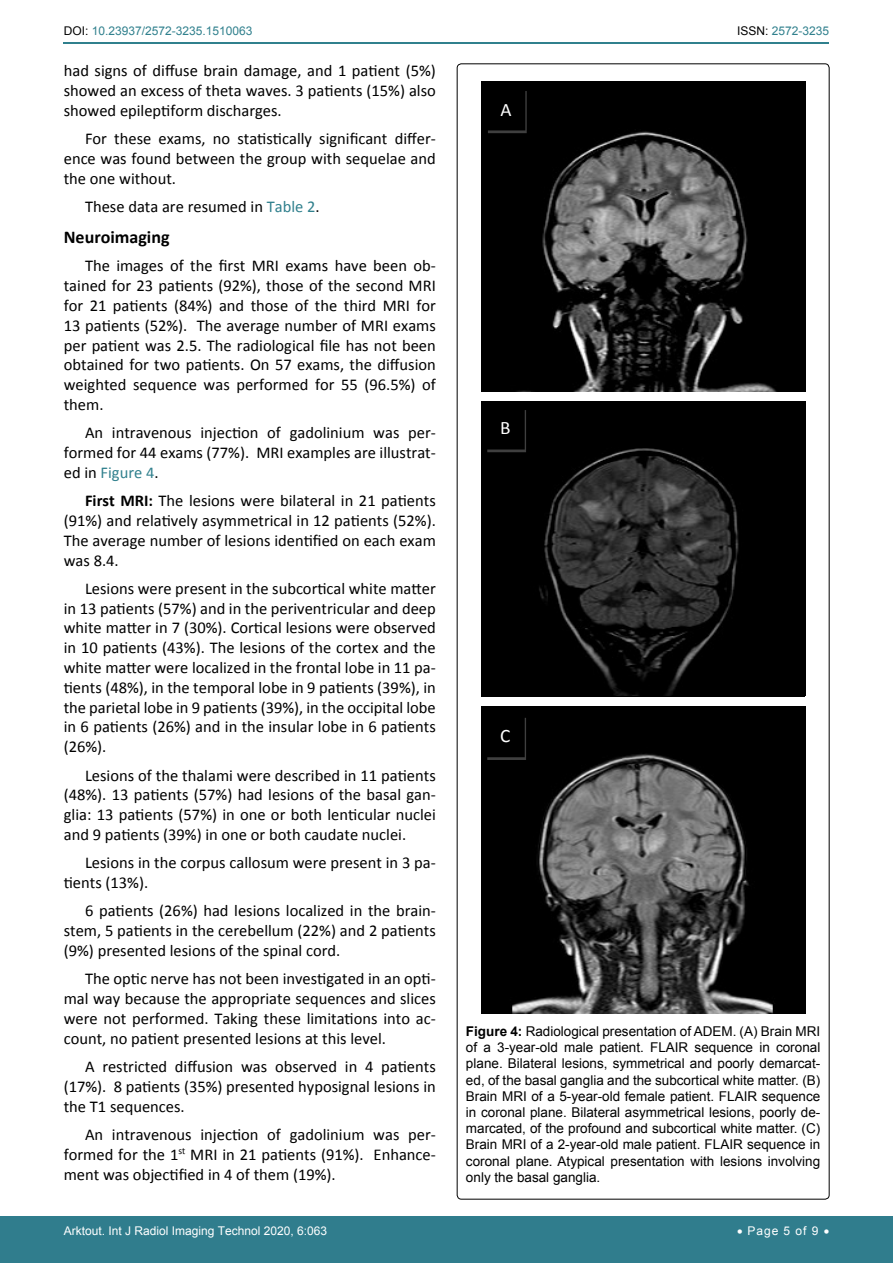
<style>
.page{position:relative;width:893px;height:1263px;background:#fff}
.page>*{position:absolute;margin:0;border:0;box-sizing:border-box;transform-origin:0 0}
.t1{font:19.05px "Calibri";color:#fff}
.t2{font:700 18px "Calibri";color:#000}
.t3{font:16.5px/19.8px "Calibri";color:#000;text-align:justify}
.t4{font:13.5px/16.2px "Arial";color:#000;text-align:justify}
.t5{font:12px "Arial";color:#fff}
.t6{font:12px "Arial";color:#30808d}
.s1{color:#000}
.s2{color:#30808d}
.s3{font-weight:700}
</style>
<div class="page">
<hr style="left:64px;top:43px;width:765px;height:1px;background:#30808d">
<div style="left:0;top:1217px;width:893px;height:46px;background:#307d8d"></div>
<img style="left:481px;top:81px;width:324px;height:311px">
<svg style="left:488px;top:91px;width:39px;height:42px"></svg>
<div style="left:489px;top:90px;width:34px;height:38px;background:#000"></div>
<div style="left:486px;top:88px;width:39px;height:42px;border:4px solid #000"></div>
<img style="left:481px;top:401px;width:324px;height:294px">
<hr style="left:481px;top:696px;width:323px;height:1px;background:#000">
<img style="left:481px;top:706px;width:324px;height:307px">
<svg style="left:487px;top:410px;width:39px;height:42px"></svg>
<div style="left:488px;top:409px;width:35px;height:38px;background:#000"></div>
<div style="left:486px;top:407px;width:39px;height:42px;border:4px solid #000"></div>
<svg style="left:487px;top:718px;width:39px;height:42px"></svg>
<div style="left:488px;top:717px;width:35px;height:38px;background:#000"></div>
<div style="left:486px;top:715px;width:39px;height:42px;border:4px solid #000"></div>
<p class="t6" style="left:64px;top:23px;width:190px"><span class="s1">DOI:</span> 10.23937/2572-3235.1510063</p>
<p class="t6" style="left:737px;top:23px;width:94px"><span class="s1">ISSN:</span> 2572-3235</p>
<p class="t3" style="left:64px;top:61px;width:374px">had signs of diffuse brain damage, and 1 patient (5%) showed an excess of theta waves. 3 patients (15%) also showed epileptiform discharges.</p>
<p class="t3" style="left:64px;top:129px;width:374px;text-indent:21px">For these exams, no statistically significant differ&shy;ence was found between the group with sequelae and the one without.</p>
<p class="t3" style="left:85px;top:197px;width:236px">These data are resumed in <span class="s2">Table 2</span>.</p>
<p class="t2" style="left:64px;top:225px;width:107px">Neuroimaging</p>
<p class="t3" style="left:64px;top:256px;width:374px;text-indent:21px">The images of the first MRI exams have been ob&shy;tained for 23 patients (92%), those of the second MRI for 21 patients (84%) and those of the third MRI for 13 patients (52%). The average number of MRI exams per patient was 2.5. The radiological file has not been obtained for two patients. On 57 exams, the diffusion weighted sequence was performed for 55 (96.5%) of them.</p>
<p class="t3" style="left:64px;top:423px;width:374px;text-indent:21px">An intravenous injection of gadolinium was per&shy;formed for 44 exams (77%). MRI examples are illustrat&shy;ed in <span class="s2">Figure 4</span>.</p>
<p class="t3" style="left:64px;top:491px;width:374px;text-indent:21px"><span class="s3">First MRI:</span> The lesions were bilateral in 21 patients (91%) and relatively asymmetrical in 12 patients (52%).<br>The average number of lesions identified on each exam was 8.4.</p>
<p class="t3" style="left:64px;top:578px;width:374px;text-indent:21px">Lesions were present in the subcortical white matter in 13 patients (57%) and in the periventricular and deep white matter in 7 (30%). Cortical lesions were observed in 10 patients (43%). The lesions of the cortex and the white matter were localized in the frontal lobe in 11 pa&shy;tients (48%), in the temporal lobe in 9 patients (39%), in the parietal lobe in 9 patients (39%), in the occipital lobe in 6 patients (26%) and in the insular lobe in 6 patients (26%).</p>
<p class="t3" style="left:64px;top:765px;width:374px;text-indent:21px">Lesions of the thalami were described in 11 patients (48%). 13 patients (57%) had lesions of the basal gan&shy;glia: 13 patients (57%) in one or both lenticular nuclei and 9 patients (39%) in one or both caudate nuclei.</p>
<p class="t3" style="left:64px;top:853px;width:374px;text-indent:21px">Lesions in the corpus callosum were present in 3 pa&shy;tients (13%).</p>
<p class="t3" style="left:64px;top:901px;width:374px;text-indent:21px">6 patients (26%) had lesions localized in the brain&shy;stem, 5 patients in the cerebellum (22%) and 2 patients (9%) presented lesions of the spinal cord.</p>
<p class="t3" style="left:64px;top:969px;width:374px;text-indent:21px">The optic nerve has not been investigated in an opti&shy;mal way because the appropriate sequences and slices were not performed. Taking these limitations into ac&shy;count, no patient presented lesions at this level.</p>
<p class="t3" style="left:64px;top:1057px;width:374px;text-indent:21px">A restricted diffusion was observed in 4 patients (17%). 8 patients (35%) presented hyposignal lesions in the T1 sequences.</p>
<p class="t3" style="left:64px;top:1124px;width:374px;text-indent:21px">An intravenous injection of gadolinium was per&shy;formed for the 1<sup>st</sup> MRI in 21 patients (91%). Enhance&shy;ment was objectified in 4 of them (19%).</p>
<p class="t1" style="left:500px;top:97px;width:13px">A</p>
<p class="t1" style="left:500px;top:416px;width:12px">B</p>
<p class="t1" style="left:500px;top:724px;width:12px">C</p>
<p class="t4" style="left:466px;top:1023px;width:356px"><span class="s3">Figure 4:</span> Radiological presentation of ADEM. (A) Brain MRI of a 3-year-old male patient. FLAIR sequence in coronal plane. Bilateral lesions, symmetrical and poorly demarcat&shy;ed, of the basal ganglia and the subcortical white matter. (B)<br>Brain MRI of a 5-year-old female patient. FLAIR sequence in coronal plane. Bilateral asymmetrical lesions, poorly de&shy;marcated, of the profound and subcortical white matter. (C)<br>Brain MRI of a 2-year-old male patient. FLAIR sequence in coronal plane. Atypical presentation with lesions involving only the basal ganglia.</p>
<p class="t5" style="left:64px;top:1223px;width:265px">Arktout. Int J Radiol Imaging Technol 2020, 6:063</p>
<p class="t5" style="left:737px;top:1223px;width:94px">• Page 5 of 9 •</p>
</div>
